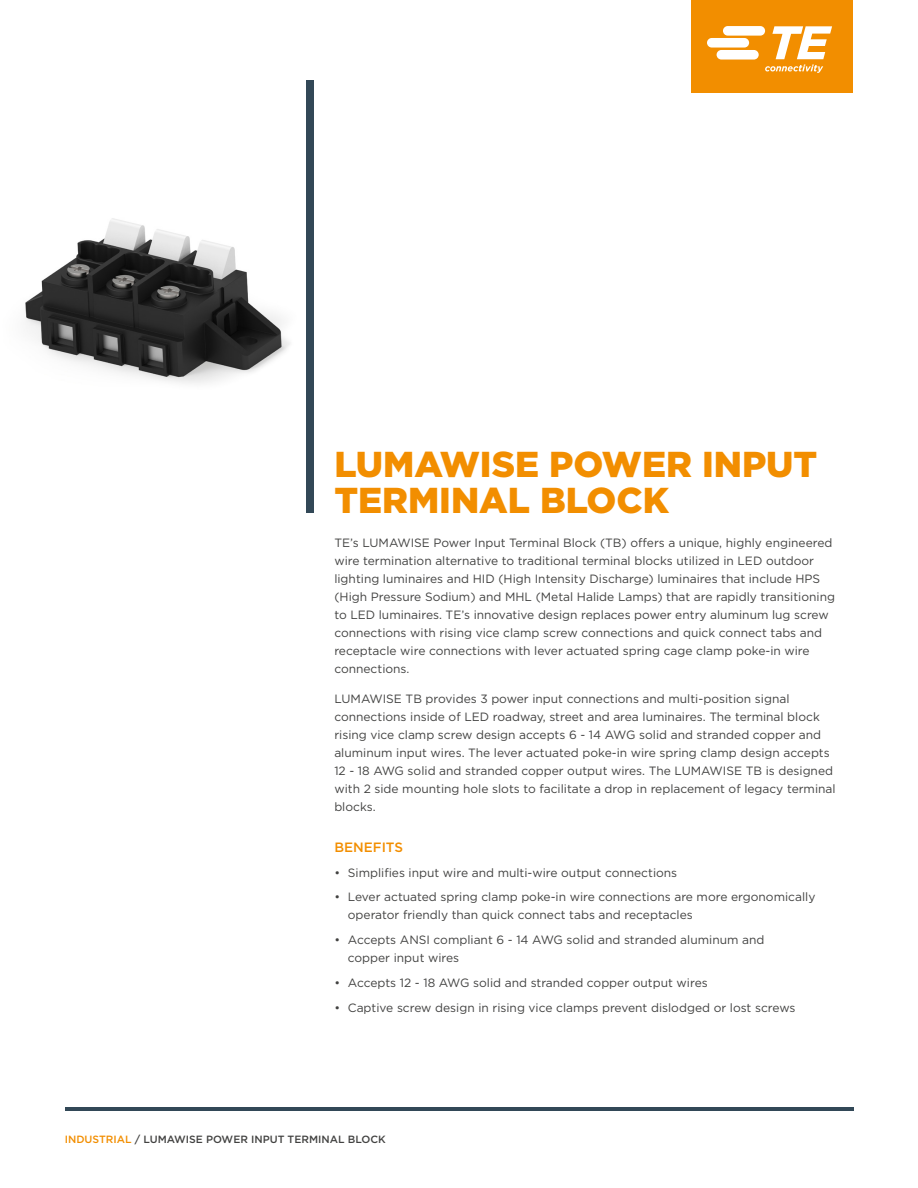
<style>
.page{position:relative;width:918px;height:1188px;background:#fff}
.page>*{position:absolute;margin:0;border:0;box-sizing:border-box;transform-origin:0 0}
.t1{font:900 36px/36px "Gotham";color:#f28e00}
.t2{font:500 13.5px "Gotham";color:#f28e00}
.t3{font:12px/18px "Gotham";color:#424241}
.t4{font:500 10.5px "Gotham";color:#424241}
.s1{color:#f28e00}
</style>
<div class="page">
<img style="left:25px;top:164px;width:282px;height:265px">
<div style="left:307px;top:81px;width:7px;height:357px;background:#324857"></div>
<div style="left:307px;top:437px;width:7px;height:76px;background:#324857"></div>
<hr style="left:65px;top:1107px;width:788px;height:4px;background:#324857">
<div style="left:691px;top:0;width:162px;height:93px;background:#f28e00"></div>
<svg style="left:707px;top:26px;width:125px;height:47px"></svg>
<h1 class="t1" style="left:334px;top:446px;width:485px">LUMAWISE POWER INPUT<br>TERMINAL BLOCK</h1>
<p class="t3" style="left:334px;top:533px;width:502px">TE’s LUMAWISE Power Input Terminal Block (TB) offers a unique, highly engineered wire termination alternative to traditional terminal blocks utilized in LED outdoor lighting luminaires and HID (High Intensity Discharge) luminaires that include HPS (High Pressure Sodium) and MHL (Metal Halide Lamps) that are rapidly transitioning to LED luminaires. TE’s innovative design replaces power entry aluminum lug screw connections with rising vice clamp screw connections and quick connect tabs and receptacle wire connections with lever actuated spring cage clamp poke-in wire connections.</p>
<p class="t3" style="left:334px;top:689px;width:503px">LUMAWISE TB provides 3 power input connections and multi-position signal connections inside of LED roadway, street and area luminaires. The terminal block rising vice clamp screw design accepts 6 - 14 AWG solid and stranded copper and aluminum input wires. The lever actuated poke-in wire spring clamp design accepts 12 - 18 AWG solid and stranded copper output wires. The LUMAWISE TB is designed with 2 side mounting hole slots to facilitate a drop in replacement of legacy terminal blocks.</p>
<p class="t2" style="left:334px;top:839px;width:70px">BENEFITS</p>
<p class="t3" style="left:334px;top:863px;width:344px">• Simplifies input wire and multi-wire output connections</p>
<p class="t3" style="left:348px;top:888px;width:469px;text-indent:-14px">• Lever actuated spring clamp poke-in wire connections are more ergonomically operator friendly than quick connect tabs and receptacles</p>
<p class="t3" style="left:348px;top:931px;width:418px;text-indent:-14px">• Accepts ANSI compliant 6 - 14 AWG solid and stranded aluminum and copper input wires</p>
<p class="t3" style="left:334px;top:974px;width:375px">• Accepts 12 - 18 AWG solid and stranded copper output wires</p>
<p class="t3" style="left:334px;top:998px;width:463px">• Captive screw design in rising vice clamps prevent dislodged or lost screws</p>
<p class="t4" style="left:65px;top:1132px;width:322px"><span class="s1">INDUSTRIAL</span> / LUMAWISE POWER INPUT TERMINAL BLOCK</p>
</div>
